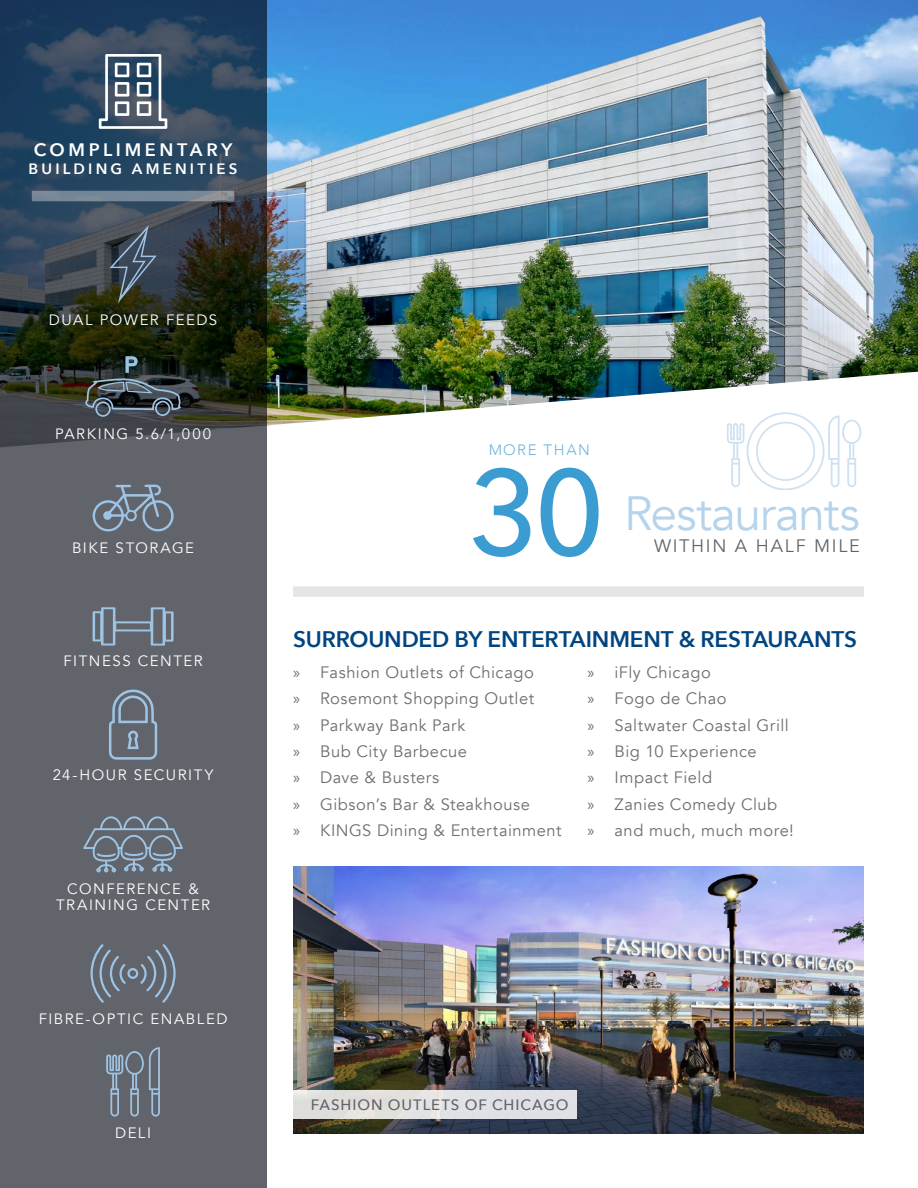
<style>
.page{position:relative;width:918px;height:1188px;background:#fff}
.page>*{position:absolute;margin:0;border:0;box-sizing:border-box;transform-origin:0 0}
.t1{font:500 120px "Avenir Next";color:#3b9cd1}
.t2{font:48px "Avenir";letter-spacing:-.03em;color:#b6d3ec}
.t3{font:600 22.5px "Avenir Next";letter-spacing:-.005em;color:#004580}
.t4{font:18px "Avenir";letter-spacing:.095em;color:#61646a}
.t5{font:600 18px "Avenir Next";letter-spacing:.2em;color:#fff}
.t6{font:16.5px/26.4px "Avenir";letter-spacing:.03em;color:#6d6e71}
.t7{font:15px/16.5px "Avenir";letter-spacing:.1em;color:#fff;text-align:center}
.t8{font:500 15px "Avenir Next";letter-spacing:.06em;color:#61646a}
.t9{font:600 15px "Avenir Next";letter-spacing:.215em;color:#fff}
.t10{font:300 15px "Avenir";letter-spacing:.105em;color:#3b9cd1}
.s1{font-family:"Myriad Pro"}
</style>
<div class="page">
<img style="left:266px;top:0;width:652px;height:447px">
<img style="left:293px;top:866px;width:571px;height:268px">
<div style="left:293px;top:586px;width:571px;height:11px;background:#e3e5e6"></div>
<svg style="left:727px;top:412px;width:134px;height:77px"></svg>
<svg style="left:0;top:0;width:266px;height:1188px;background:#4d555c"></svg>
<svg style="left:109px;top:225px;width:48px;height:79px;background:#424d53"></svg>
<svg style="left:85px;top:356px;width:96px;height:61px;background:#394347"></svg>
<svg style="left:93px;top:485px;width:81px;height:47px;background:#707b88"></svg>
<svg style="left:93px;top:607px;width:81px;height:39px;background:#717d8a"></svg>
<svg style="left:109px;top:689px;width:48px;height:70px;background:#6f7b88"></svg>
<svg style="left:83px;top:816px;width:100px;height:56px;background:#6f7a86"></svg>
<svg style="left:91px;top:944px;width:85px;height:59px;background:#6b737e"></svg>
<svg style="left:99px;top:54px;width:68px;height:75px"></svg>
<svg style="left:106px;top:1047px;width:54px;height:70px;background:#707b87"></svg>
<svg style="left:32px;top:191px;width:202px;height:10px;background:#798897"></svg>
<div style="left:293px;top:1090px;width:284px;height:29px;background:#e0e1e4"></div>
<p class="t5" style="left:34px;top:134px;width:200px">COMPLIMENTARY</p>
<p class="t9" style="left:29px;top:156px;width:210px">BUILDING AMENITIES</p>
<p class="t7" style="left:49px;top:312px;width:170px">DUAL POWER FEEDS</p>
<p class="t7" style="left:55px;top:426px;width:157px">PARKING 5.6/1,000</p>
<p class="t7" style="left:72px;top:540px;width:124px">BIKE STORAGE</p>
<p class="t7" style="left:64px;top:653px;width:141px">FITNESS CENTER</p>
<p class="t7" style="left:53px;top:767px;width:162px">24-HOUR SECURITY</p>
<p class="t7" style="left:56px;top:881px;width:156px">CONFERENCE &amp;<br>TRAINING CENTER</p>
<p class="t7" style="left:39px;top:1011px;width:190px">FIBRE-OPTIC ENABLED</p>
<p class="t7" style="left:115px;top:1125px;width:37px">DELI</p>
<p class="t10" style="left:488px;top:441px;width:103px">MORE THAN</p>
<h1 class="t1" style="left:468px;top:411px;width:139px">30</h1>
<h2 class="t2" style="left:624px;top:485px;width:237px">Restaurants</h2>
<p class="t4" style="left:654px;top:535px;width:207px">WITHIN A HALF MILE</p>
<h3 class="t3" style="left:293px;top:620px;width:565px">SURROUNDED BY ENTERTAINMENT &amp; RESTAURANTS</h3>
<p class="t6" style="left:293px;top:659px;width:270px"><span class="s1">»</span> Fashion Outlets of Chicago<br><span class="s1">»</span> Rosemont Shopping Outlet<br><span class="s1">»</span> Parkway Bank Park<br><span class="s1">»</span> Bub City Barbecue<br><span class="s1">»</span> Dave &amp; Busters<br><span class="s1">»</span> Gibson’s Bar &amp; Steakhouse<br><span class="s1">»</span> KINGS Dining &amp; Entertainment</p>
<p class="t6" style="left:588px;top:659px;width:208px"><span class="s1">»</span> iFly Chicago<br><span class="s1">»</span> Fogo de Chao<br><span class="s1">»</span> Saltwater Coastal Grill <span class="s1">»</span> Big 10 Experience<br><span class="s1">»</span> Impact Field<br><span class="s1">»</span> Zanies Comedy Club<br><span class="s1">»</span> and much, much more!</p>
<p class="t8" style="left:311px;top:1092px;width:259px">FASHION OUTLETS OF CHICAGO</p>
</div>
